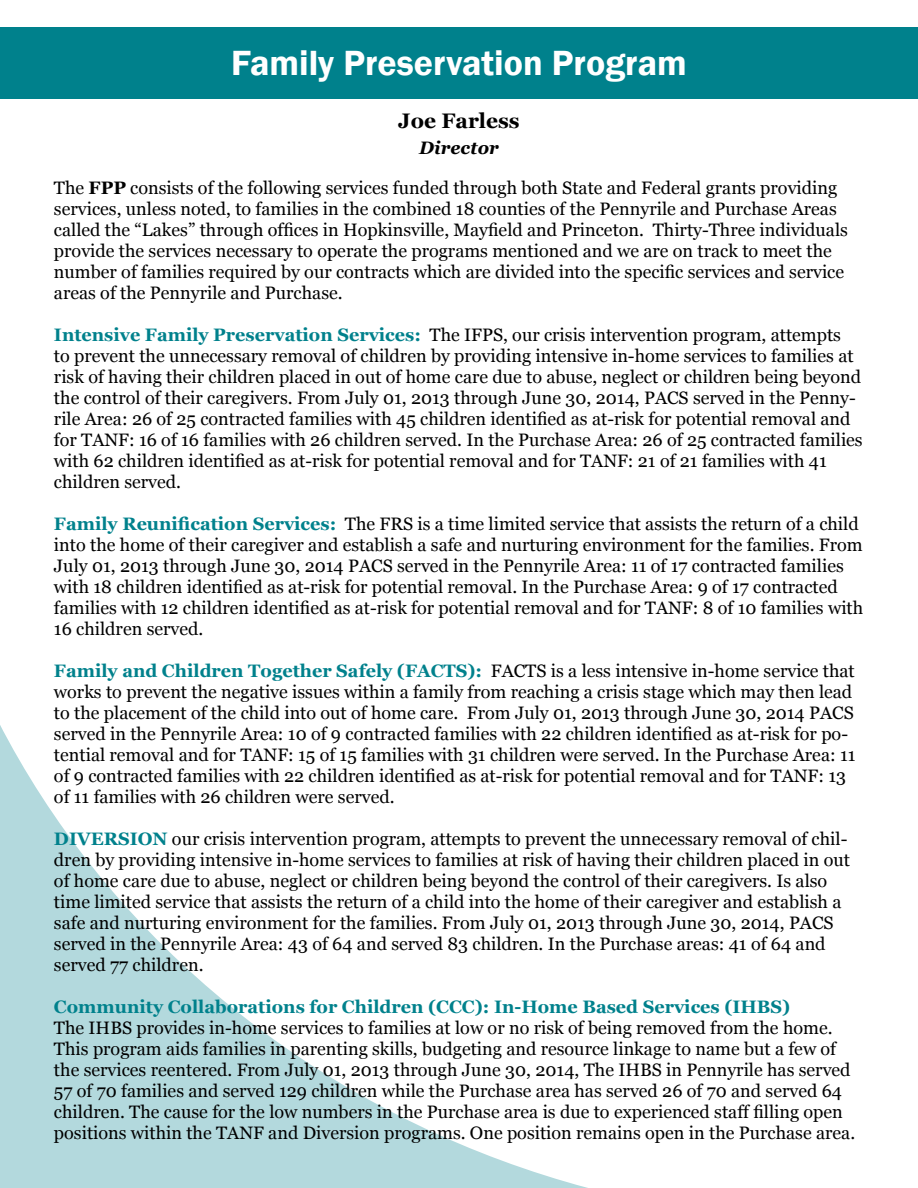
<style>
.page{position:relative;width:918px;height:1188px;background:#fff}
.page>*{position:absolute;margin:0;border:0;box-sizing:border-box;transform-origin:0 0}
.t1{font:600 36px "Franklin Gothic";color:#fff}
.t2{font:700 21px "Georgia";color:#000}
.t3{font:18px/21px "Georgia";color:#000}
.t4{font:700 18px "Georgia";color:#00818c}
.t5{font:italic 700 18px "Georgia";color:#000}
.s1{font-weight:700}
.s2{font-weight:700;color:#00818c}
</style>
<div class="page">
<svg style="left:0;top:725px;width:588px;height:463px"></svg>
<div style="left:0;top:27px;width:918px;height:72px;background:#00818c"></div>
<h1 class="t1" style="left:231px;top:41px;width:457px">Family Preservation Program</h1>
<p class="t2" style="left:398px;top:108px;width:123px">Joe Farless</p>
<p class="t5" style="left:419px;top:136px;width:81px">Director</p>
<p class="t3" style="left:54px;top:177px;width:795px">The <span class="s1">FPP</span> consists of the following services funded through both State and Federal grants providing services, unless noted, to families in the combined 18 counties of the Pennyrile and Purchase Areas called the “Lakes” through offices in Hopkinsville, Mayfield and Princeton. Thirty-Three individuals provide the services necessary to operate the programs mentioned and we are on track to meet the number of families required by our contracts which are divided into the specific services and service areas of the Pennyrile and Purchase.</p>
<p class="t3" style="left:54px;top:324px;width:810px"><span class="s2">Intensive Family Preservation Services:</span> The IFPS, our crisis intervention program, attempts<br>to prevent the unnecessary removal of children by providing intensive in-home services to families at risk of having their children placed in out of home care due to abuse, neglect or children being beyond the control of their caregivers. From July 01, 2013 through June 30, 2014, PACS served in the Penny&shy;rile Area: 26 of 25 contracted families with 45 children identified as at-risk for potential removal and for TANF: 16 of 16 families with 26 children served. In the Purchase Area: 26 of 25 contracted families with 62 children identified as at-risk for potential removal and for TANF: 21 of 21 families with 41 children served.</p>
<p class="t3" style="left:54px;top:513px;width:811px"><span class="s2">Family Reunification Services:</span> The FRS is a time limited service that assists the return of a child into the home of their caregiver and establish a safe and nurturing environment for the families. From July 01, 2013 through June 30, 2014 PACS served in the Pennyrile Area: 11 of 17 contracted families with 18 children identified as at-risk for potential removal. In the Purchase Area: 9 of 17 contracted families with 12 children identified as at-risk for potential removal and for TANF: 8 of 10 families with 16 children served.</p>
<p class="t3" style="left:54px;top:660px;width:803px"><span class="s2">Family and Children Together Safely (FACTS):</span> FACTS is a less intensive in-home service that works to prevent the negative issues within a family from reaching a crisis stage which may then lead to the placement of the child into out of home care. From July 01, 2013 through June 30, 2014 PACS served in the Pennyrile Area: 10 of 9 contracted families with 22 children identified as at-risk for po&shy;tential removal and for TANF: 15 of 15 families with 31 children were served. In the Purchase Area: 11 of 9 contracted families with 22 children identified as at-risk for potential removal and for TANF: 13 of 11 families with 26 children were served.</p>
<p class="t3" style="left:54px;top:828px;width:797px"><span class="s2">DIVERSION</span> our crisis intervention program, attempts to prevent the unnecessary removal of chil&shy;dren by providing intensive in-home services to families at risk of having their children placed in out of home care due to abuse, neglect or children being beyond the control of their caregivers. Is also time limited service that assists the return of a child into the home of their caregiver and establish a safe and nurturing environment for the families. From July 01, 2013 through June 30, 2014, PACS served in the Pennyrile Area: 43 of 64 and served 83 children. In the Purchase areas: 41 of 64 and served 77 children.</p>
<p class="t4" style="left:54px;top:995px;width:738px">Community Collaborations for Children (CCC): In-Home Based Services (IHBS)</p>
<p class="t3" style="left:54px;top:1017px;width:803px">The IHBS provides in-home services to families at low or no risk of being removed from the home.<br>This program aids families in parenting skills, budgeting and resource linkage to name but a few of the services reentered. From July 01, 2013 through June 30, 2014, The IHBS in Pennyrile has served 57 of 70 families and served 129 children while the Purchase area has served 26 of 70 and served 64 children. The cause for the low numbers in the Purchase area is due to experienced staff filling open positions within the TANF and Diversion programs. One position remains open in the Purchase area.</p>
</div>
